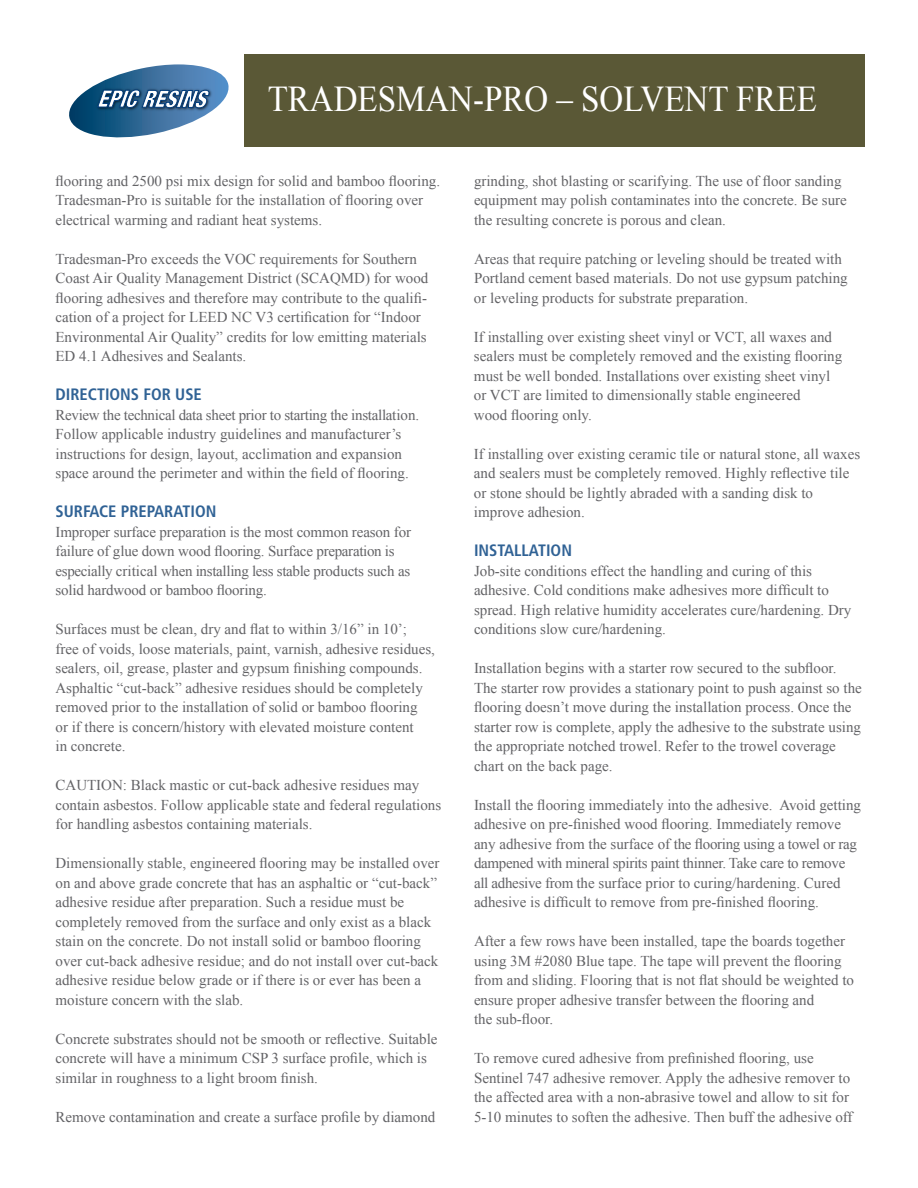
<style>
.page{position:relative;width:918px;height:1188px;background:#fff}
.page>*{position:absolute;margin:0;border:0;box-sizing:border-box;transform-origin:0 0}
.t1{font:36.3px "Times New Roman";color:#fff;scale:.91 1}
.t2{font:700 condensed 16.5px "Frutiger";color:#306295}
.t3{font:15px/19.5px "Times New Roman";color:#636366}
</style>
<div class="page">
<div style="left:244px;top:54px;width:622px;height:92px;background:#5a5836"></div>
<svg style="left:69px;top:64px;width:160px;height:74px"></svg>
<h1 class="t1" style="left:268px;top:74px;width:559px">Tradesman-Pro – SOLVENT FREE</h1>
<p class="t3" style="left:56px;top:171px;width:386px">flooring and 2500 psi mix design for solid and bamboo flooring.<br>Tradesman-Pro is suitable for the installation of flooring over electrical warming and radiant heat systems.</p>
<p class="t3" style="left:56px;top:249px;width:374px">Tradesman-Pro exceeds the VOC requirements for Southern Coast Air Quality Management District (SCAQMD) for wood flooring adhesives and therefore may contribute to the qualifi&shy;cation of a project for LEED NC V3 certification for “Indoor Environmental Air Quality” credits for low emitting materials ED 4.1 Adhesives and Sealants.</p>
<p class="t2" style="left:56px;top:385px;width:148px">DIRECTIONS FOR USE</p>
<p class="t3" style="left:56px;top:405px;width:365px">Review the technical data sheet prior to starting the installation.<br>Follow applicable industry guidelines and manufacturer’s instructions for design, layout, acclimation and expansion space around the perimeter and within the field of flooring.</p>
<p class="t2" style="left:56px;top:502px;width:162px">SURFACE PREPARATION</p>
<p class="t3" style="left:56px;top:522px;width:357px">Improper surface preparation is the most common reason for failure of glue down wood flooring. Surface preparation is especially critical when installing less stable products such as solid hardwood or bamboo flooring.</p>
<p class="t3" style="left:56px;top:619px;width:381px">Surfaces must be clean, dry and flat to within 3/16” in 10’;<br>free of voids, loose materials, paint, varnish, adhesive residues, sealers, oil, grease, plaster and gypsum finishing compounds.<br>Asphaltic “cut-back” adhesive residues should be completely removed prior to the installation of solid or bamboo flooring<br>or if there is concern/history with elevated moisture content<br>in concrete.</p>
<p class="t3" style="left:56px;top:775px;width:387px">CAUTION: Black mastic or cut-back adhesive residues may contain asbestos. Follow applicable state and federal regulations for handling asbestos containing materials.</p>
<p class="t3" style="left:56px;top:853px;width:386px">Dimensionally stable, engineered flooring may be installed over on and above grade concrete that has an asphaltic or “cut-back” adhesive residue after preparation. Such a residue must be completely removed from the surface and only exist as a black stain on the concrete. Do not install solid or bamboo flooring over cut-back adhesive residue; and do not install over cut-back adhesive residue below grade or if there is or ever has been a moisture concern with the slab.</p>
<p class="t3" style="left:56px;top:1029px;width:384px">Concrete substrates should not be smooth or reflective. Suitable concrete will have a minimum CSP 3 surface profile, which is similar in roughness to a light broom finish.</p>
<p class="t3" style="left:56px;top:1107px;width:381px">Remove contamination and create a surface profile by diamond</p>
<p class="t3" style="left:474px;top:171px;width:374px">grinding, shot blasting or scarifying. The use of floor sanding equipment may polish contaminates into the concrete. Be sure the resulting concrete is porous and clean.</p>
<p class="t3" style="left:474px;top:249px;width:375px">Areas that require patching or leveling should be treated with<br>Portland cement based materials. Do not use gypsum patching or leveling products for substrate preparation.</p>
<p class="t3" style="left:474px;top:327px;width:370px">If installing over existing sheet vinyl or VCT, all waxes and sealers must be completely removed and the existing flooring must be well bonded. Installations over existing sheet vinyl or VCT are limited to dimensionally stable engineered<br>wood flooring only.</p>
<p class="t3" style="left:474px;top:444px;width:388px">If installing over existing ceramic tile or natural stone, all waxes and sealers must be completely removed. Highly reflective tile or stone should be lightly abraded with a sanding disk to improve adhesion.</p>
<p class="t2" style="left:474px;top:541px;width:100px">INSTALLATION</p>
<p class="t3" style="left:474px;top:561px;width:379px">Job-site conditions effect the handling and curing of this adhesive. Cold conditions make adhesives more difficult to spread. High relative humidity accelerates cure/hardening. Dry conditions slow cure/hardening.</p>
<p class="t3" style="left:474px;top:658px;width:389px">Installation begins with a starter row secured to the subfloor.<br>The starter row provides a stationary point to push against so the flooring doesn’t move during the installation process. Once the starter row is complete, apply the adhesive to the substrate using the appropriate notched trowel. Refer to the trowel coverage chart on the back page.</p>
<p class="t3" style="left:474px;top:795px;width:389px">Install the flooring immediately into the adhesive. Avoid getting adhesive on pre-finished wood flooring. Immediately remove any adhesive from the surface of the flooring using a towel or rag dampened with mineral spirits paint thinner. Take care to remove all adhesive from the surface prior to curing/hardening. Cured adhesive is difficult to remove from pre-finished flooring.</p>
<p class="t3" style="left:474px;top:931px;width:382px">After a few rows have been installed, tape the boards together using 3M #2080 Blue tape. The tape will prevent the flooring from and sliding. Flooring that is not flat should be weighted to ensure proper adhesive transfer between the flooring and<br>the sub-floor.</p>
<p class="t3" style="left:474px;top:1048px;width:380px">To remove cured adhesive from prefinished flooring, use Sentinel 747 adhesive remover. Apply the adhesive remover to the affected area with a non-abrasive towel and allow to sit for 5-10 minutes to soften the adhesive. Then buff the adhesive off</p>
</div>
